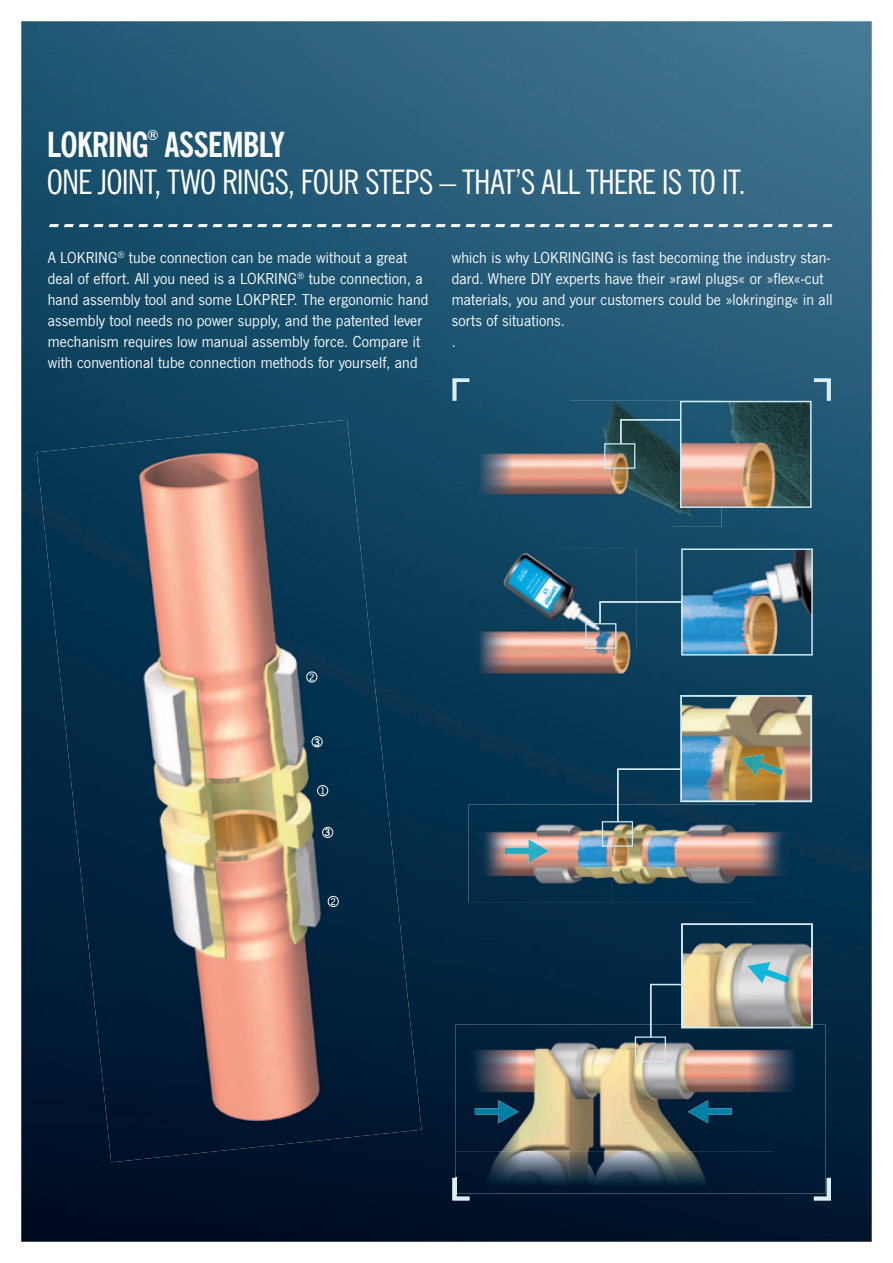
<style>
.page{position:relative;width:893px;height:1263px;background:#fff}
.page>*{position:absolute;margin:0;border:0;box-sizing:border-box;transform-origin:0 0}
.t1{font:700 condensed 34.5px "News Gothic BT";letter-spacing:-.03em;color:#fff}
.t2{font:condensed 33.75px "News Gothic BT";letter-spacing:-.025em;color:#fff}
.t3{font:16.5px/21px "News Gothic T";letter-spacing:.01em;color:#fff}
.t4{font:700 condensed 13.95px "News Gothic BT";color:#fff}
.t5{font:600 11.25px "News Gothic T";color:#fff}
</style>
<div class="page">
<img style="left:21px;top:21px;width:851px;height:1221px">
<svg style="left:49px;top:224px;width:783px;height:3px"></svg>
<img style="left:84px;top:631px;width:290px;height:531px">
<img style="left:373px;top:669px;width:49px;height:466px">
<img style="left:37px;top:447px;width:48px;height:467px">
<img style="left:84px;top:420px;width:285px;height:212px">
<div style="left:306px;top:671px;width:11px;height:11px;border:1px solid #fff;border-radius:50%"></div>
<svg style="left:309px;top:673px;width:5px;height:7px"></svg>
<div style="left:328px;top:896px;width:11px;height:11px;border:1px solid #fff;border-radius:50%"></div>
<svg style="left:331px;top:898px;width:4px;height:7px"></svg>
<div style="left:317px;top:785px;width:11px;height:11px;border:1px solid #fff;border-radius:50%"></div>
<svg style="left:321px;top:787px;width:3px;height:7px"></svg>
<div style="left:322px;top:827px;width:11px;height:11px;border:1px solid #fff;border-radius:50%"></div>
<div style="left:311px;top:736px;width:12px;height:11px;border:1px solid #fff;border-radius:50%"></div>
<svg style="left:814px;top:1178px;width:17px;height:22px"></svg>
<svg style="left:814px;top:378px;width:17px;height:23px"></svg>
<svg style="left:452px;top:378px;width:17px;height:23px"></svg>
<img style="left:456px;top:1024px;width:370px;height:169px">
<svg style="left:452px;top:1178px;width:17px;height:22px"></svg>
<img style="left:467px;top:401px;width:255px;height:126px">
<div style="left:604px;top:443px;width:31px;height:26px;border:1px solid #cdebf3"></div>
<img style="left:683px;top:404px;width:126px;height:101px">
<svg style="left:620px;top:419px;width:60px;height:25px"></svg>
<div style="left:680px;top:401px;width:132px;height:107px;border:2px solid #cdebf3"></div>
<img style="left:468px;top:805px;width:335px;height:97px">
<img style="left:505px;top:839px;width:44px;height:24px">
<img style="left:617px;top:695px;width:195px;height:127px">
<div style="left:602px;top:821px;width:31px;height:26px;border:1px solid #cdebf3"></div>
<img style="left:468px;top:548px;width:168px;height:153px">
<svg style="left:599px;top:601px;width:82px;height:22px;background:#22546e"></svg>
<img style="left:684px;top:551px;width:126px;height:102px">
<div style="left:681px;top:548px;width:132px;height:108px;border:2px solid #cdebf3"></div>
<div style="left:585px;top:623px;width:31px;height:26px;border:1px solid #cdebf3"></div>
<div style="left:635px;top:1036px;width:31px;height:26px;border:1px solid #cdebf3"></div>
<img style="left:741px;top:754px;width:42px;height:22px">
<svg style="left:650px;top:923px;width:163px;height:114px;background:#7a8381"></svg>
<img style="left:475px;top:1100px;width:44px;height:23px">
<img style="left:688px;top:1100px;width:44px;height:23px">
<img style="left:747px;top:962px;width:43px;height:21px">
<h1 class="t1" style="left:47px;top:123px;width:103px">LOKRING</h1>
<p class="t4" style="left:147px;top:126px;width:13px">®</p>
<h1 class="t1" style="left:165px;top:123px;width:121px">ASSEMBLY</h1>
<h2 class="t2" style="left:47px;top:162px;width:700px">ONE JOINT, TWO RINGS, FOUR STEPS – THAT’S ALL THERE IS TO IT.</h2>
<p class="t3" style="left:48px;top:247px;width:382px">A LOKRING<sup>®</sup> tube connection can be made without a great deal of effort. All you need is a LOKRING<sup>®</sup> tube connection, a hand assembly tool and some LOKPREP. The ergonomic hand assembly tool needs no power supply, and the patented lever mechanism requires low manual assembly force. Compare it with conventional tube connection methods for yourself, and</p>
<p class="t3" style="left:452px;top:247px;width:382px">which is why LOKRINGING is fast becoming the industry stan&shy;dard. Where DIY experts have their »rawl plugs« or »flex«-cut materials, you and your customers could be »lokringing« in all sorts of situations.<br>.</p>
<p class="t5" style="left:314px;top:735px;width:7px">3</p>
<p class="t5" style="left:325px;top:825px;width:7px">3</p>
</div>
